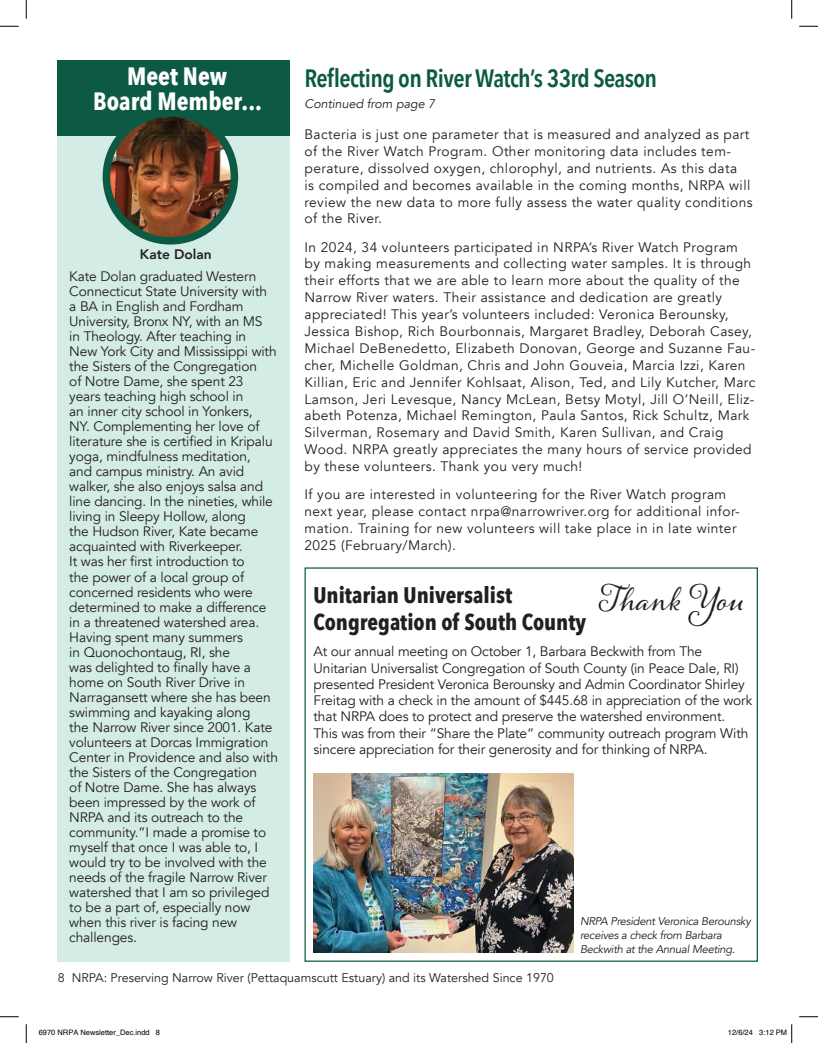
<style>
.page{position:relative;width:818px;height:1043px;background:#fff}
.page>*{position:absolute;margin:0;border:0;box-sizing:border-box;transform-origin:0 0}
.t1{font:31.88px "Alana";letter-spacing:.005em;color:#231f20}
.t2{font:600 25px "Avenir Next Condensed";letter-spacing:-.025em;color:#0d5a44}
.t3{font:700 25px/25px "Avenir Next Condensed";color:#fff;text-align:center}
.t4{font:700 22.5px/27px "Avenir Next Condensed";color:#1f2020}
.t5{font:13.75px/16.9px "Avenir";letter-spacing:.03em;color:#1f2020}
.t6{font:13.75px/15px "Avenir";letter-spacing:-.01em;color:#231f20}
.t7{font:13.75px/16.2px "Avenir";letter-spacing:-.01em;color:#1f2020}
.t8{font:800 13.75px "Avenir";color:#231f20}
.t9{font:12.5px "Avenir";color:#231f20}
.t10{font:italic 12.5px "Avenir";color:#231f20}
.t11{font:italic 11.25px/13.8px "Avenir";letter-spacing:-.025em;color:#231f20}
.t12{font:7.5px "Helvetica";color:#000}
</style>
<div class="page">
<div style="left:57px;top:134px;width:232px;height:827px;background:#d4ece6"></div>
<div style="left:57px;top:60px;width:233px;height:76px;background:#0d5a44"></div>
<img style="left:110px;top:136px;width:122px;height:105px">
<img style="left:126px;top:118px;width:89px;height:18px">
<div style="left:103px;top:109px;width:135px;height:135px;border:8px solid #0d5a44;border-radius:50%"></div>
<img style="left:313px;top:773px;width:260px;height:179px">
<svg style="left:0;top:25px;width:19px;height:2px"></svg>
<svg style="left:799px;top:25px;width:19px;height:2px"></svg>
<svg style="left:0;top:1016px;width:19px;height:1px"></svg>
<svg style="left:799px;top:1016px;width:19px;height:1px"></svg>
<svg style="left:25px;top:0;width:2px;height:19px"></svg>
<svg style="left:25px;top:1024px;width:2px;height:18px"></svg>
<svg style="left:791px;top:0;width:1px;height:19px"></svg>
<svg style="left:791px;top:1024px;width:1px;height:18px"></svg>
<h2 class="t3" style="left:93px;top:64px;width:170px">Meet New<br>Board Member...</h2>
<p class="t8" style="left:140px;top:243px;width:73px">Kate Dolan</p>
<p class="t6" style="left:69px;top:269px;width:210px">Kate Dolan graduated Western<br>Connecticut State University with<br>a BA in English and Fordham<br>University, Bronx NY, with an MS<br>in Theology. After teaching in<br>New York City and Mississippi with the Sisters of the Congregation<br>of Notre Dame, she spent 23 years teaching high school in<br>an inner city school in Yonkers,<br>NY. Complementing her love of literature she is certified in Kripalu yoga, mindfulness meditation,<br>and campus ministry. An avid walker, she also enjoys salsa and line dancing. In the nineties, while living in Sleepy Hollow, along<br>the Hudson River, Kate became acquainted with Riverkeeper.<br>It was her first introduction to<br>the power of a local group of concerned residents who were determined to make a difference in a threatened watershed area.<br>Having spent many summers<br>in Quonochontaug, RI, she<br>was delighted to finally have a home on South River Drive in<br>Narragansett where she has been swimming and kayaking along<br>the Narrow River since 2001. Kate volunteers at Dorcas Immigration<br>Center in Providence and also with the Sisters of the Congregation<br>of Notre Dame. She has always been impressed by the work of<br>NRPA and its outreach to the community.”I made a promise to myself that once I was able to, I would try to be involved with the needs of the fragile Narrow River watershed that I am so privileged to be a part of, especially now when this river is facing new challenges.</p>
<h2 class="t2" style="left:304px;top:57px;width:354px">Reflecting on River Watch’s 33rd Season</h2>
<p class="t10" style="left:304px;top:96px;width:132px">Continued from page 7</p>
<p class="t5" style="left:304px;top:126px;width:449px">Bacteria is just one parameter that is measured and analyzed as part of the River Watch Program. Other monitoring data includes tem&shy;perature, dissolved oxygen, chlorophyl, and nutrients. As this data<br>is compiled and becomes available in the coming months, NRPA will review the new data to more fully assess the water quality conditions of the River.</p>
<p class="t5" style="left:304px;top:239px;width:452px">In 2024, 34 volunteers participated in NRPA’s River Watch Program by making measurements and collecting water samples. It is through their efforts that we are able to learn more about the quality of the Narrow River waters. Their assistance and dedication are greatly appreciated! This year’s volunteers included: Veronica Berounsky, Jessica Bishop, Rich Bourbonnais, Margaret Bradley, Deborah Casey, Michael DeBenedetto, Elizabeth Donovan, George and Suzanne Fau&shy;cher, Michelle Goldman, Chris and John Gouveia, Marcia Izzi, Karen Killian, Eric and Jennifer Kohlsaat, Alison, Ted, and Lily Kutcher, Marc Lamson, Jeri Levesque, Nancy McLean, Betsy Motyl, Jill O’Neill, Eliz&shy;abeth Potenza, Michael Remington, Paula Santos, Rick Schultz, Mark Silverman, Rosemary and David Smith, Karen Sullivan, and Craig Wood. NRPA greatly appreciates the many hours of service provided by these volunteers. Thank you very much!</p>
<p class="t5" style="left:304px;top:486px;width:437px">If you are interested in volunteering for the River Watch program next year, please contact nrpa@narrowriver.org for additional infor&shy;mation. Training for new volunteers will take place in in late winter 2025 (February/March).</p>
<h1 class="t1" style="left:600px;top:580px;width:144px">Thank You</h1>
<h3 class="t4" style="left:313px;top:581px;width:274px">Unitarian Universalist<br>Congregation of South County</h3>
<p class="t7" style="left:313px;top:643px;width:440px">At our annual meeting on October 1, Barbara Beckwith from The Unitarian Universalist Congregation of South County (in Peace Dale, RI) presented President Veronica Berounsky and Admin Coordinator Shirley Freitag with a check in the amount of $445.68 in appreciation of the work that NRPA does to protect and preserve the watershed environment.<br>This was from their “Share the Plate” community outreach program With sincere appreciation for their generosity and for thinking of NRPA.</p>
<p class="t11" style="left:580px;top:914px;width:172px">NRPA President Veronica Berounsky receives a check from Barbara<br>Beckwith at the Annual Meeting.</p>
<p class="t9" style="left:58px;top:970px;width:497px">8 NRPA: Preserving Narrow River (Pettaquamscutt Estuary) and its Watershed Since 1970</p>
<p class="t12" style="left:39px;top:1027px;width:123px">6970 NRPA Newsletter_Dec.indd 8</p>
<p class="t12" style="left:728px;top:1027px;width:61px">12/6/24 3:12 PM</p>
</div>
